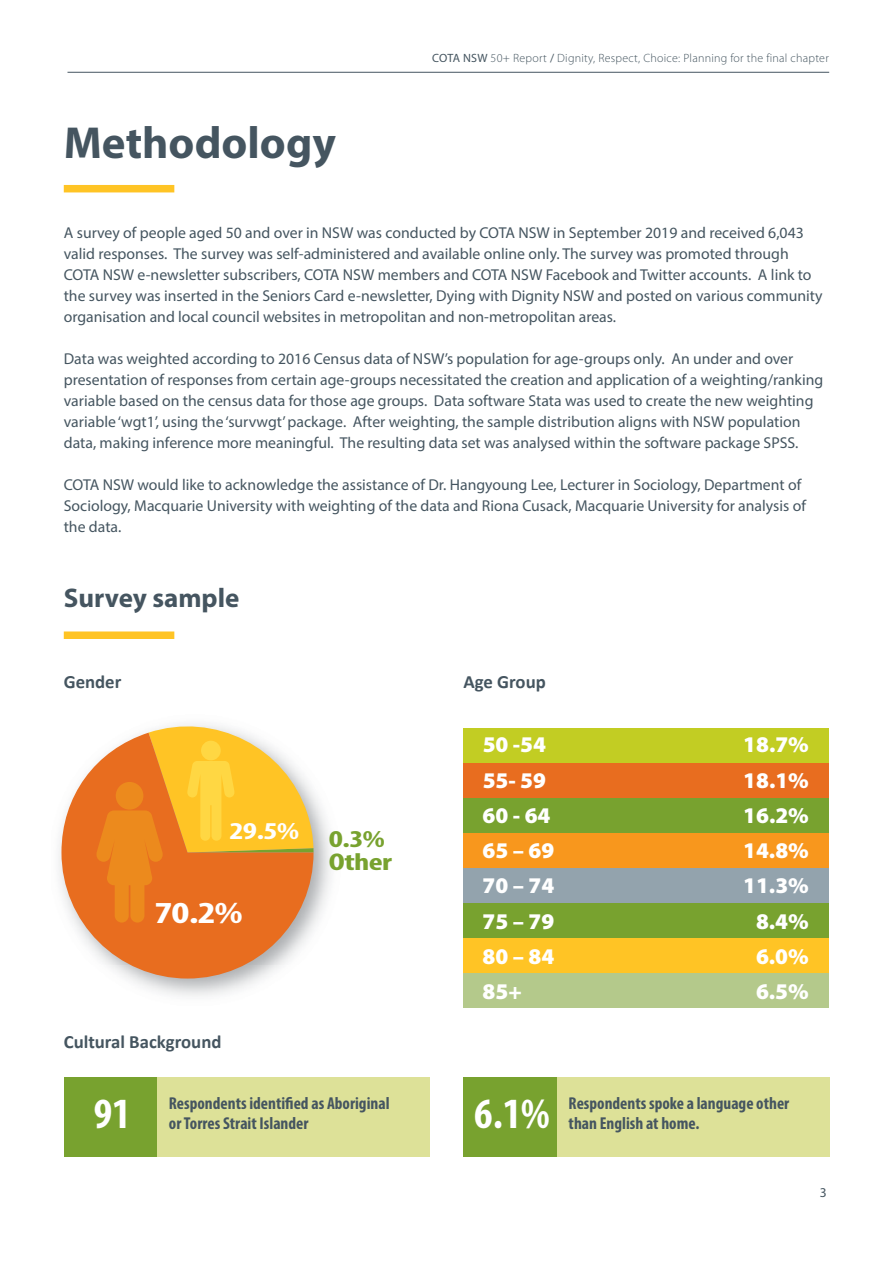
<style>
.page{position:relative;width:893px;height:1263px;background:#fff}
.page>*{position:absolute;margin:0;border:0;box-sizing:border-box;transform-origin:0 0}
.t1{font:700 45px "Myriad Pro";color:#455560}
.t2{font:700 condensed 43.35px "Myriad Pro";color:#fff}
.t3{font:700 condensed 30.75px "Myriad Pro";color:#fff;scale:1.38 1}
.t4{font:700 27px "Myriad Pro";color:#455560}
.t5{font:700 condensed 24.3px/31px "Myriad Pro";letter-spacing:-.02em;color:#78a22f;text-align:right;scale:1.38 1}
.t6{font:900 22.5px "Myriad Pro";color:#fff}
.t7{font:700 18.75px "Calibri";color:#455560}
.t8{font:700 condensed 17.25px/20.5px "Myriad Pro";color:#455560}
.t9{font:15.75px/21px "Myriad Pro";color:#455560}
.t10{font:13.5px "Myriad Pro";color:#455560}
.t11{font:300 12px "Myriad Pro";letter-spacing:.02em;color:#455560}
.s1{font-weight:400}
.s2{color:#fff}
</style>
<div class="page">
<hr style="left:68px;top:72px;width:761px;height:1px;background:#455560">
<div style="left:64px;top:185px;width:110px;height:7px;background:#ffc425"></div>
<div style="left:463px;top:973px;width:366px;height:35px;background:#b4c98b"></div>
<div style="left:463px;top:903px;width:366px;height:35px;background:#78a22f"></div>
<div style="left:463px;top:938px;width:366px;height:35px;background:#ffc425"></div>
<div style="left:463px;top:868px;width:366px;height:35px;background:#93a3ad"></div>
<div style="left:463px;top:798px;width:366px;height:35px;background:#78a22f"></div>
<div style="left:463px;top:833px;width:366px;height:35px;background:#f8971d"></div>
<div style="left:463px;top:763px;width:366px;height:35px;background:#e86d1f"></div>
<div style="left:463px;top:728px;width:366px;height:35px;background:#c2cd23"></div>
<img style="left:58px;top:794px;width:274px;height:203px">
<svg style="left:61px;top:765px;width:253px;height:213px;fill:#e86d1f"></svg>
<svg style="left:96px;top:724px;width:218px;height:198px;background:#f0a03d"></svg>
<div style="left:64px;top:631px;width:110px;height:8px;background:#ffc425"></div>
<div style="left:64px;top:1077px;width:93px;height:80px;background:#78a22f"></div>
<div style="left:157px;top:1077px;width:272px;height:80px;background:#dde198"></div>
<div style="left:463px;top:1077px;width:94px;height:80px;background:#78a22f"></div>
<div style="left:557px;top:1077px;width:272px;height:80px;background:#dde198"></div>
<h1 class="t1" style="left:64px;top:113px;width:274px">Methodology</h1>
<p class="t11" style="left:432px;top:51px;width:398px"><span class="s1">COTA NSW</span> 50+ Report <span class="s1">/</span> Dignity, Respect, Choice: Planning for the final chapter</p>
<p class="t9" style="left:64px;top:222px;width:760px">A survey of people aged 50 and over in NSW was conducted by COTA NSW in September 2019 and received 6,043 valid responses. The survey was self-administered and available online only. The survey was promoted through COTA NSW e-newsletter subscribers, COTA NSW members and COTA NSW Facebook and Twitter accounts. A link to the survey was inserted in the Seniors Card e-newsletter, Dying with Dignity NSW and posted on various community organisation and local council websites in metropolitan and non-metropolitan areas.</p>
<p class="t9" style="left:64px;top:348px;width:761px">Data was weighted according to 2016 Census data of NSW’s population for age-groups only. An under and over presentation of responses from certain age-groups necessitated the creation and application of a weighting/ranking variable based on the census data for those age groups. Data software Stata was used to create the new weighting variable ‘wgt1’, using the ‘survwgt’ package. After weighting, the sample distribution aligns with NSW population data, making inference more meaningful. The resulting data set was analysed within the software package SPSS.</p>
<p class="t9" style="left:64px;top:474px;width:744px">COTA NSW would like to acknowledge the assistance of Dr. Hangyoung Lee, Lecturer in Sociology, Department of<br>Sociology, Macquarie University with weighting of the data and Riona Cusack, Macquarie University for analysis of the data.</p>
<h3 class="t4" style="left:64px;top:580px;width:177px">Survey sample</h3>
<p class="t7" style="left:64px;top:670px;width:59px">Gender</p>
<h3 class="t5" style="left:229px;top:815px;width:119px"><span class="s2">29.5%</span> 0.3%<br>Other</h3>
<h3 class="t3" style="left:154px;top:893px;width:65px">70.2%</h3>
<p class="t7" style="left:64px;top:1030px;width:159px">Cultural Background</p>
<p class="t7" style="left:463px;top:670px;width:84px">Age Group</p>
<h3 class="t6" style="left:483px;top:730px;width:65px">50 -54</h3>
<h3 class="t6" style="left:743px;top:730px;width:67px">18.7%</h3>
<h3 class="t6" style="left:483px;top:765px;width:65px">55- 59</h3>
<h3 class="t6" style="left:743px;top:765px;width:67px">18.1%</h3>
<h3 class="t6" style="left:483px;top:800px;width:69px">60 - 64</h3>
<h3 class="t6" style="left:743px;top:800px;width:67px">16.2%</h3>
<h3 class="t6" style="left:483px;top:835px;width:73px">65 – 69</h3>
<h3 class="t6" style="left:743px;top:835px;width:67px">14.8%</h3>
<h3 class="t6" style="left:483px;top:871px;width:73px">70 – 74</h3>
<h3 class="t6" style="left:743px;top:871px;width:67px">11.3%</h3>
<h3 class="t6" style="left:483px;top:906px;width:73px">75 – 79</h3>
<h3 class="t6" style="left:756px;top:906px;width:54px">8.4%</h3>
<h3 class="t6" style="left:483px;top:941px;width:73px">80 – 84</h3>
<h3 class="t6" style="left:756px;top:941px;width:54px">6.0%</h3>
<h3 class="t6" style="left:482px;top:976px;width:41px">85+</h3>
<h3 class="t6" style="left:756px;top:976px;width:54px">6.5%</h3>
<h2 class="t2" style="left:94px;top:1087px;width:38px">91</h2>
<p class="t8" style="left:169px;top:1092px;width:222px">Respondents identified as Aboriginal or Torres Strait Islander</p>
<h2 class="t2" style="left:474px;top:1087px;width:77px">6.1%</h2>
<p class="t8" style="left:569px;top:1092px;width:222px">Respondents spoke a language other than English at home.</p>
<p class="t10" style="left:820px;top:1184px;width:8px">3</p>
</div>
